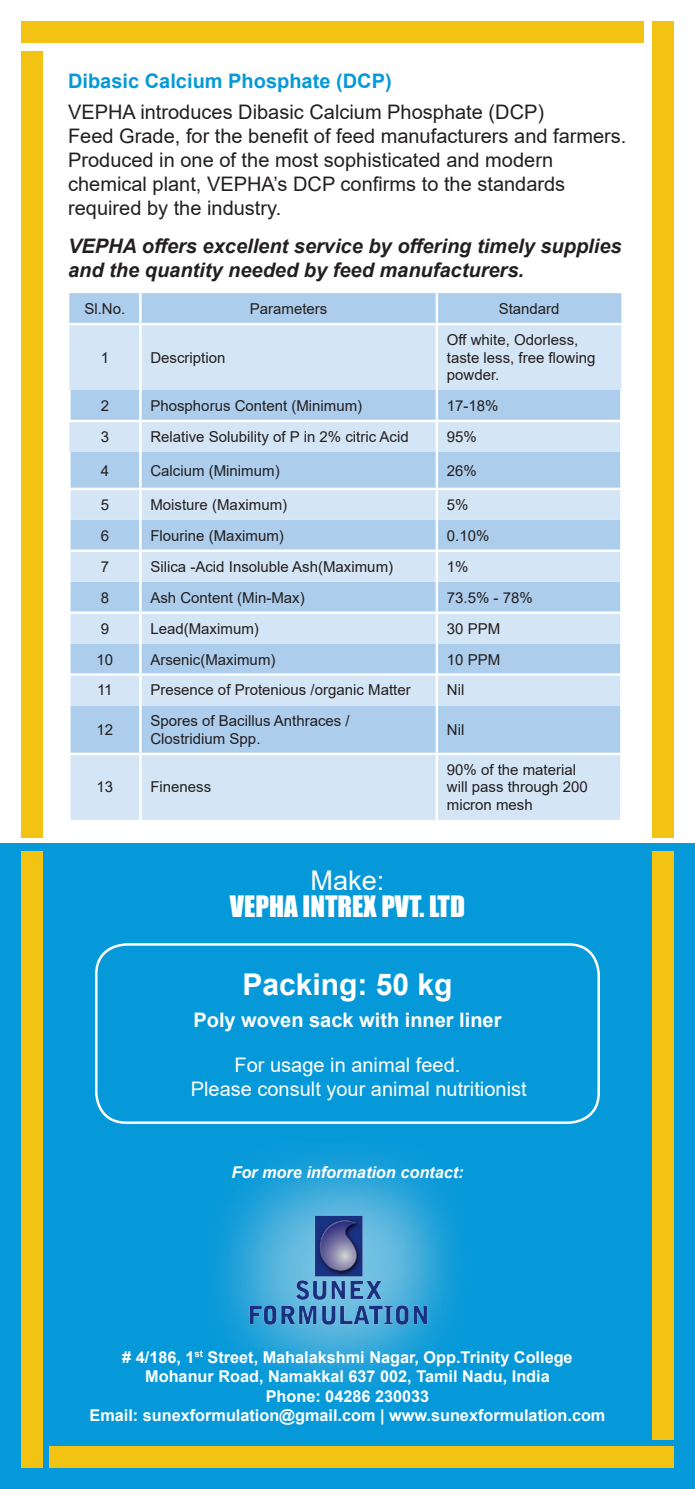
<style>
.page{position:relative;width:695px;height:1489px;background:#fff}
.page>*{position:absolute;margin:0;border:0;box-sizing:border-box;transform-origin:0 0}
.t1{font:700 30px "Arial";color:#fff}
.t2{font:27px "Impact";color:#fff}
.t3{font:27px "Arial";color:#fff}
.t4{font:20px/24px "Arial";color:#231f20}
.t5{font:italic 700 20px/24px "Arial";color:#231f20}
.t6{font:20px/24px "Arial";color:#fff}
.t7{font:700 20px "Arial";color:#0699d9}
.t8{font:700 20px "Arial";color:#fff}
.t9{font:700 16.25px/19.5px "Arial";color:#fff;text-align:center}
.t10{font:italic 700 16.25px "Arial";color:#fff}
.t11{font:15px/17.5px "Arial";color:#231f20}
</style>
<div class="page">
<div style="left:0;top:843px;width:694px;height:645px;background:#0699d9"></div>
<img style="left:163px;top:1123px;width:343px;height:345px">
<img style="left:224px;top:1200px;width:221px;height:146px">
<div style="left:95px;top:943px;width:505px;height:180px;border:2px solid #fff;border-radius:30px"></div>
<div style="left:21px;top:851px;width:22px;height:616px;background:#f3c314"></div>
<div style="left:49px;top:1446px;width:624px;height:21px;background:#f3c314"></div>
<div style="left:21px;top:51px;width:22px;height:786px;background:#f3c314"></div>
<div style="left:652px;top:21px;width:21px;height:816px;background:#f3c314"></div>
<div style="left:21px;top:21px;width:622px;height:22px;background:#f3c314"></div>
<div style="left:652px;top:851px;width:21px;height:588px;background:#f3c314"></div>
<svg style="left:69px;top:293px;width:552px;height:97px;background:#c7ddf1"></svg>
<div style="left:71px;top:390px;width:549px;height:29px;background:#accdeb"></div>
<svg style="left:69px;top:422px;width:551px;height:397px;background:#c2daf0"></svg>
<hr style="left:69px;top:323px;width:71px;height:2px;background:#fff">
<hr style="left:140px;top:323px;width:297px;height:2px;background:#fff">
<hr style="left:437px;top:323px;width:184px;height:2px;background:#fff">
<hr style="left:139px;top:293px;width:3px;height:30px;background:#fff">
<hr style="left:435px;top:293px;width:3px;height:30px;background:#fff">
<hr style="left:139px;top:325px;width:3px;height:65px;background:#fff">
<hr style="left:435px;top:325px;width:3px;height:65px;background:#fff">
<hr style="left:139px;top:390px;width:3px;height:29px;background:#fff">
<hr style="left:435px;top:390px;width:3px;height:29px;background:#fff">
<hr style="left:139px;top:422px;width:3px;height:30px;background:#fff">
<hr style="left:435px;top:422px;width:3px;height:30px;background:#fff">
<hr style="left:68px;top:452px;width:3px;height:35px;background:#fff">
<hr style="left:139px;top:452px;width:3px;height:35px;background:#fff">
<hr style="left:435px;top:452px;width:3px;height:35px;background:#fff">
<hr style="left:68px;top:490px;width:3px;height:30px;background:#fff">
<hr style="left:68px;top:487px;width:72px;height:3px;background:#fff">
<hr style="left:140px;top:487px;width:297px;height:3px;background:#fff">
<hr style="left:437px;top:487px;width:185px;height:3px;background:#fff">
<hr style="left:139px;top:490px;width:3px;height:30px;background:#fff">
<hr style="left:435px;top:490px;width:3px;height:30px;background:#fff">
<hr style="left:68px;top:520px;width:3px;height:29px;background:#fff">
<hr style="left:139px;top:520px;width:3px;height:29px;background:#fff">
<hr style="left:435px;top:520px;width:3px;height:29px;background:#fff">
<hr style="left:68px;top:552px;width:3px;height:29px;background:#fff">
<hr style="left:68px;top:549px;width:72px;height:3px;background:#fff">
<hr style="left:140px;top:549px;width:297px;height:3px;background:#fff">
<hr style="left:437px;top:549px;width:185px;height:3px;background:#fff">
<hr style="left:139px;top:552px;width:3px;height:29px;background:#fff">
<hr style="left:435px;top:552px;width:3px;height:29px;background:#fff">
<hr style="left:68px;top:581px;width:3px;height:30px;background:#fff">
<hr style="left:139px;top:581px;width:3px;height:30px;background:#fff">
<hr style="left:435px;top:581px;width:3px;height:30px;background:#fff">
<hr style="left:68px;top:614px;width:3px;height:29px;background:#fff">
<hr style="left:68px;top:611px;width:72px;height:3px;background:#fff">
<hr style="left:140px;top:611px;width:297px;height:3px;background:#fff">
<hr style="left:437px;top:611px;width:185px;height:3px;background:#fff">
<hr style="left:139px;top:614px;width:3px;height:29px;background:#fff">
<hr style="left:435px;top:614px;width:3px;height:29px;background:#fff">
<hr style="left:68px;top:643px;width:3px;height:30px;background:#fff">
<hr style="left:139px;top:643px;width:3px;height:30px;background:#fff">
<hr style="left:435px;top:643px;width:3px;height:30px;background:#fff">
<hr style="left:68px;top:675px;width:3px;height:30px;background:#fff">
<hr style="left:68px;top:673px;width:72px;height:2px;background:#fff">
<hr style="left:140px;top:673px;width:297px;height:2px;background:#fff">
<hr style="left:437px;top:673px;width:185px;height:2px;background:#fff">
<hr style="left:139px;top:675px;width:3px;height:30px;background:#fff">
<hr style="left:435px;top:675px;width:3px;height:30px;background:#fff">
<hr style="left:68px;top:705px;width:3px;height:47px;background:#fff">
<hr style="left:139px;top:705px;width:3px;height:47px;background:#fff">
<hr style="left:435px;top:705px;width:3px;height:47px;background:#fff">
<hr style="left:68px;top:755px;width:3px;height:64px;background:#fff">
<hr style="left:68px;top:752px;width:72px;height:3px;background:#fff">
<hr style="left:140px;top:752px;width:297px;height:3px;background:#fff">
<hr style="left:437px;top:752px;width:185px;height:3px;background:#fff">
<hr style="left:139px;top:755px;width:3px;height:64px;background:#fff">
<hr style="left:435px;top:755px;width:3px;height:64px;background:#fff">
<h3 class="t7" style="left:68px;top:67px;width:325px">Dibasic Calcium Phosphate (DCP)</h3>
<p class="t4" style="left:68px;top:100px;width:560px">VEPHA introduces Dibasic Calcium Phosphate (DCP)<br>Feed Grade, for the benefit of feed manufacturers and farmers.<br>Produced in one of the most sophisticated and modern chemical plant, VEPHA’s DCP confirms to the standards required by the industry.</p>
<h3 class="t5" style="left:68px;top:235px;width:555px">VEPHA offers excellent service by offering timely supplies and the quantity needed by feed manufacturers.</h3>
<p class="t11" style="left:84px;top:300px;width:42px">Sl.No.</p>
<p class="t11" style="left:250px;top:300px;width:79px">Parameters</p>
<p class="t11" style="left:498px;top:300px;width:62px">Standard</p>
<p class="t11" style="left:101px;top:348px;width:10px">1</p>
<p class="t11" style="left:150px;top:348px;width:77px">Description</p>
<p class="t11" style="left:447px;top:331px;width:150px">Off white, Odorless, taste less, free flowing powder.</p>
<p class="t11" style="left:101px;top:397px;width:10px">2</p>
<p class="t11" style="left:150px;top:397px;width:213px">Phosphorus Content (Minimum)</p>
<p class="t11" style="left:447px;top:397px;width:53px">17-18%</p>
<p class="t11" style="left:101px;top:428px;width:10px">3</p>
<p class="t11" style="left:150px;top:428px;width:260px">Relative Solubility of P in 2% citric Acid</p>
<p class="t11" style="left:447px;top:428px;width:32px">95%</p>
<p class="t11" style="left:101px;top:462px;width:10px">4</p>
<p class="t11" style="left:150px;top:462px;width:131px">Calcium (Minimum)</p>
<p class="t11" style="left:447px;top:462px;width:32px">26%</p>
<p class="t11" style="left:101px;top:495px;width:10px">5</p>
<p class="t11" style="left:150px;top:495px;width:138px">Moisture (Maximum)</p>
<p class="t11" style="left:447px;top:495px;width:23px">5%</p>
<p class="t11" style="left:101px;top:526px;width:10px">6</p>
<p class="t11" style="left:150px;top:526px;width:135px">Flourine (Maximum)</p>
<p class="t11" style="left:447px;top:526px;width:44px">0.10%</p>
<p class="t11" style="left:101px;top:557px;width:10px">7</p>
<p class="t11" style="left:150px;top:557px;width:244px">Silica -Acid Insoluble Ash(Maximum)</p>
<p class="t11" style="left:447px;top:557px;width:23px">1%</p>
<p class="t11" style="left:101px;top:588px;width:10px">8</p>
<p class="t11" style="left:150px;top:588px;width:156px">Ash Content (Min-Max)</p>
<p class="t11" style="left:447px;top:588px;width:87px">73.5% - 78%</p>
<p class="t11" style="left:101px;top:619px;width:10px">9</p>
<p class="t11" style="left:150px;top:619px;width:110px">Lead(Maximum)</p>
<p class="t11" style="left:447px;top:619px;width:55px">30 PPM</p>
<p class="t11" style="left:96px;top:650px;width:18px">10</p>
<p class="t11" style="left:150px;top:650px;width:126px">Arsenic(Maximum)</p>
<p class="t11" style="left:447px;top:650px;width:55px">10 PPM</p>
<p class="t11" style="left:97px;top:681px;width:17px">11</p>
<p class="t11" style="left:150px;top:681px;width:262px">Presence of Protenious /organic Matter</p>
<p class="t11" style="left:447px;top:681px;width:19px">Nil</p>
<p class="t11" style="left:96px;top:721px;width:18px">12</p>
<p class="t11" style="left:150px;top:712px;width:201px">Spores of Bacillus Anthraces /<br>Clostridium Spp.</p>
<p class="t11" style="left:447px;top:721px;width:19px">Nil</p>
<p class="t11" style="left:96px;top:778px;width:18px">13</p>
<p class="t11" style="left:150px;top:778px;width:62px">Fineness</p>
<p class="t11" style="left:447px;top:760px;width:142px">90% of the material will pass through 200 micron mesh</p>
<h2 class="t3" style="left:310px;top:861px;width:75px">Make:</h2>
<h2 class="t2" style="left:230px;top:885px;width:236px">VEPHA INTREX PVT. LTD</h2>
<h1 class="t1" style="left:242px;top:963px;width:212px">Packing: 50 kg</h1>
<h3 class="t8" style="left:193px;top:1005px;width:310px">Poly woven sack with inner liner</h3>
<h3 class="t6" style="left:191px;top:1052px;width:337px;text-indent:44px">For usage in animal feed.<br>Please consult your animal nutritionist</h3>
<p class="t10" style="left:231px;top:1161px;width:234px">For more information contact:</p>
<p class="t9" style="left:90px;top:1347px;width:517px"># 4/186, 1<sup>st</sup> Street, Mahalakshmi Nagar, Opp.Trinity College Mohanur Road, Namakkal 637 002, Tamil Nadu, India<br>Phone: 04286 230033<br>Email: sunexformulation@gmail.com | www.sunexformulation.com</p>
</div>
